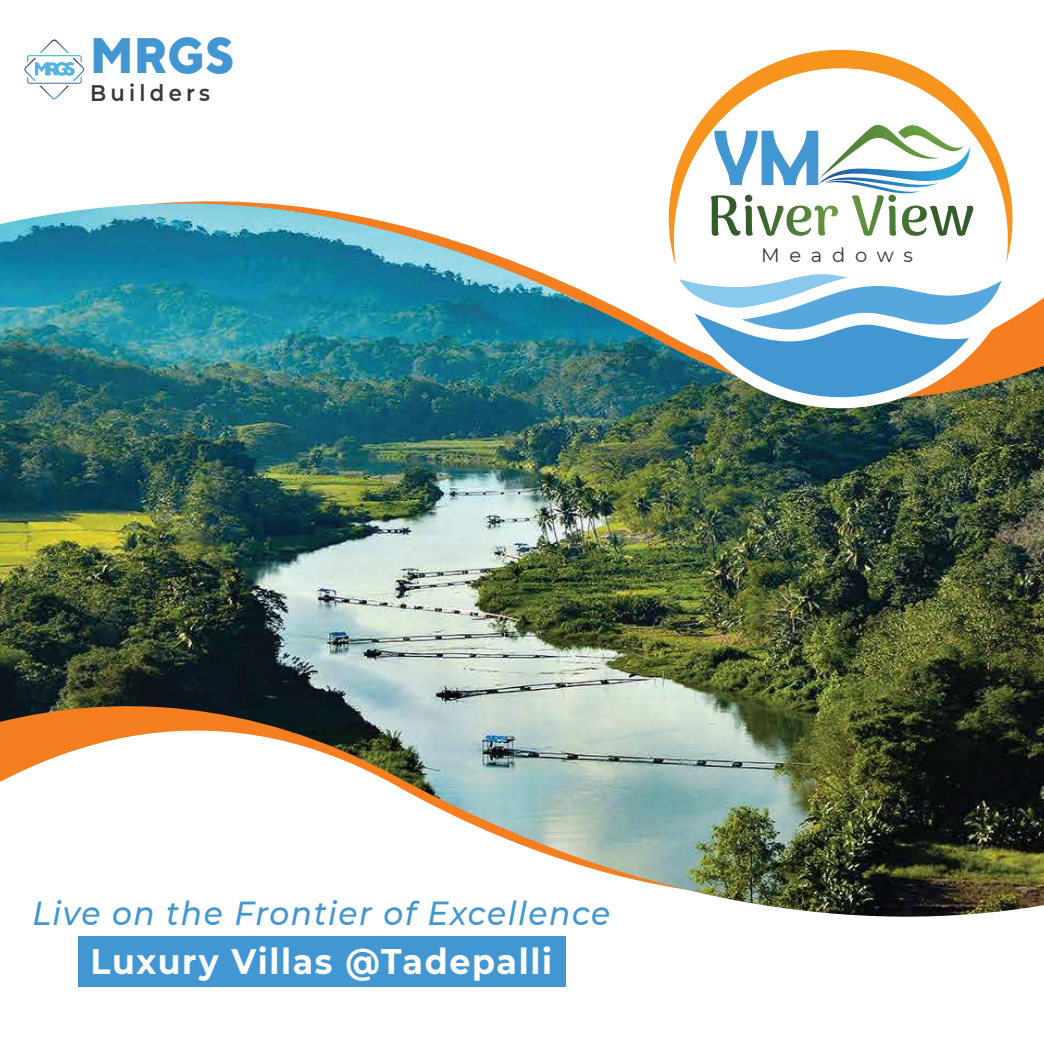
<style>
.page{position:relative;width:1044px;height:1044px;background:#fff}
.page>*{position:absolute;margin:0;border:0;box-sizing:border-box;transform-origin:0 0}
.t1{font:77.65px "AKIRA190 GLYPSH Regular";color:#4297d3}
.t2{font:800 49.85px "TT Norms";color:#4297d3;scale:.94 1}
.t3{font:700 35.4px "Montserrat";letter-spacing:.05em;color:#fff;scale:.94 1}
.t4{font:italic 500 33.3px "Montserrat";letter-spacing:.05em;color:#4297d3;scale:.94 1}
.t5{font:600 22.55px "Montserrat";letter-spacing:.2em;color:#383838;scale:.94 1}
.t6{font:19.5px "Montserrat";letter-spacing:.495em;color:#383838}
</style>
<div class="page">
<img style="left:0;top:203px;width:1044px;height:714px">
<div style="left:78px;top:936px;width:488px;height:51px;background:#4297d3"></div>
<div style="left:656px;top:39px;width:369px;height:369px;background:#fff;border-radius:50%"></div>
<svg style="left:679px;top:274px;width:323px;height:127px"></svg>
<svg style="left:668px;top:50px;width:344px;height:215px"></svg>
<svg style="left:711px;top:125px;width:261px;height:111px"></svg>
<h2 class="t2" style="left:90px;top:24px;width:154px">MRGS</h2>
<p class="t5" style="left:90px;top:77px;width:129px">Builders</p>
<h1 class="t1" style="left:714px;top:113px;width:109px">VM</h1>
<p class="t6" style="left:761px;top:242px;width:153px">Meadows</p>
<p class="t4" style="left:32px;top:890px;width:616px">Live on the Frontier of Excellence</p>
<p class="t3" style="left:90px;top:936px;width:493px">Luxury Villas @Tadepalli</p>
</div>
